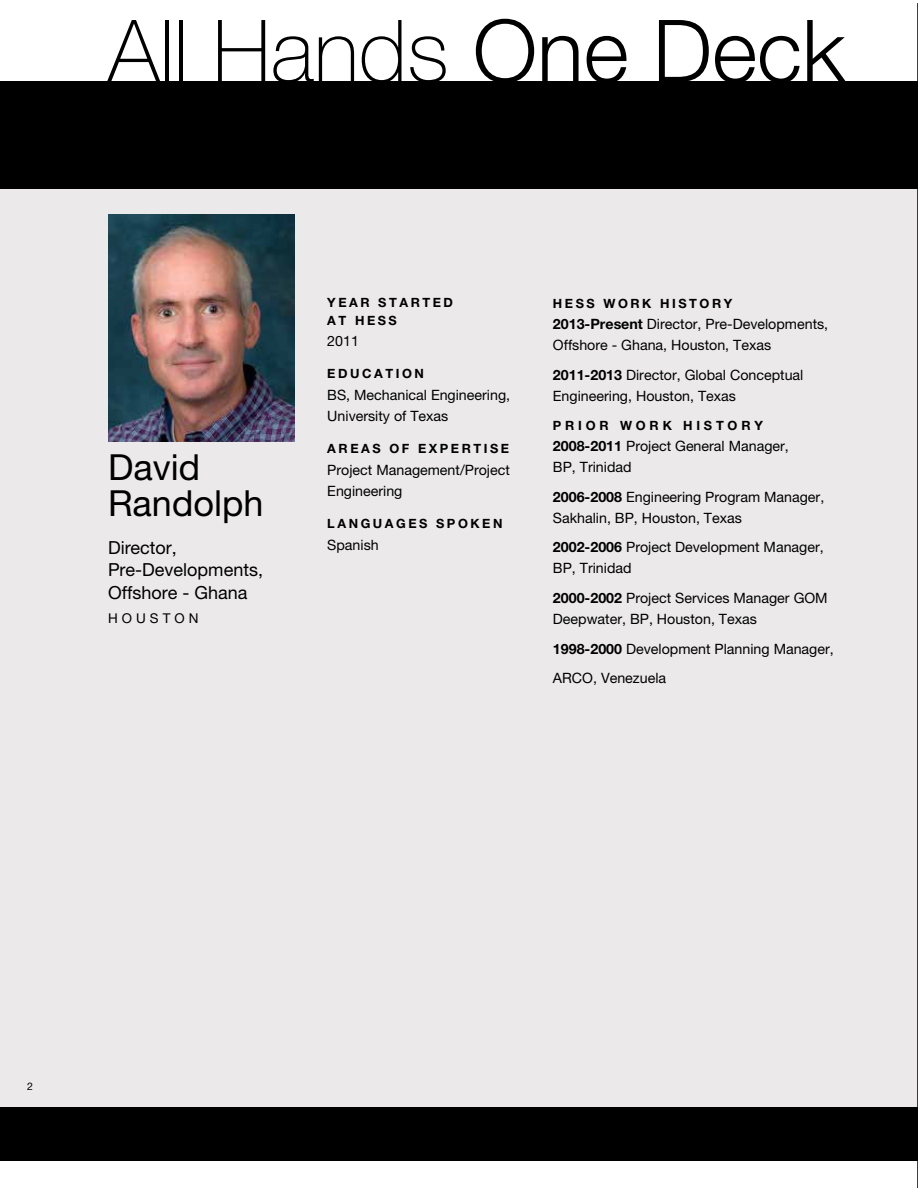
<style>
.page{position:relative;width:918px;height:1188px;background:#fff}
.page>*{position:absolute;margin:0;border:0;box-sizing:border-box;transform-origin:0 0}
.t1{font:100 86.7px "Helvetica Neue";color:#000}
.t2{font:36px/36px "Helvetica Neue";color:#000}
.t3{font:18px/22.5px "Helvetica Neue";color:#000}
.t4{font:14.25px/21px "Helvetica Neue";color:#000}
.t5{font:13.5px "Helvetica Neue";letter-spacing:.3em;color:#000}
.t6{font:700 12.75px/18px "Helvetica Neue";letter-spacing:.2em;color:#000}
.t7{font:700 12.75px "Helvetica Neue";letter-spacing:.3em;color:#000}
.t8{font:10.5px "Helvetica Neue";color:#000}
.s1{font-weight:300}
.s2{font-weight:700}
</style>
<div class="page">
<div style="left:0;top:120px;width:918px;height:1030px;background:#ebe9e9"></div>
<div style="left:0;top:81px;width:918px;height:108px;background:#000"></div>
<div style="left:0;top:1107px;width:918px;height:54px;background:#000"></div>
<hr style="left:917px;top:3px;width:1px;height:1185px;background:#000">
<img style="left:108px;top:215px;width:186px;height:226px">
<h1 class="t1" style="left:108px;top:2px;width:739px">All Hands <span class="s1">One Deck</span></h1>
<h2 class="t2" style="left:108px;top:448px;width:157px">David<br>Randolph</h2>
<p class="t6" style="left:327px;top:293px;width:127px">YEAR STARTED<br>AT HESS</p>
<p class="t4" style="left:327px;top:331px;width:33px">2011</p>
<p class="t6" style="left:327px;top:364px;width:98px">EDUCATION</p>
<p class="t4" style="left:327px;top:384px;width:184px;line-height:21.8px">BS, Mechanical Engineering,<br>University of Texas</p>
<p class="t6" style="left:327px;top:439px;width:183px">AREAS OF EXPERTISE</p>
<p class="t4" style="left:327px;top:459px;width:184px;line-height:21.8px">Project Management/Project<br>Engineering</p>
<p class="t6" style="left:327px;top:514px;width:177px">LANGUAGES SPOKEN</p>
<p class="t3" style="left:108px;top:536px;width:70px">Director,</p>
<p class="t4" style="left:327px;top:534px;width:53px">Spanish</p>
<p class="t3" style="left:108px;top:558px;width:157px">Pre-Developments,<br>Offshore - Ghana</p>
<p class="t5" style="left:108px;top:610px;width:92px">HOUSTON</p>
<p class="t6" style="left:553px;top:294px;width:181px">HESS WORK HISTORY</p>
<p class="t4" style="left:553px;top:313px;width:277px"><span class="s2">2013-Present</span> Director, Pre-Developments,<br>Offshore - Ghana, Houston, Texas</p>
<p class="t4" style="left:553px;top:364px;width:252px"><span class="s2">2011-2013</span> Director, Global Conceptual<br>Engineering, Houston, Texas</p>
<p class="t7" style="left:553px;top:418px;width:211px">PRIOR WORK HISTORY</p>
<p class="t4" style="left:553px;top:435px;width:237px"><span class="s2">2008-2011</span> Project General Manager,<br>BP, Trinidad</p>
<p class="t4" style="left:553px;top:486px;width:273px"><span class="s2">2006-2008</span> Engineering Program Manager,<br>Sakhalin, BP, Houston, Texas</p>
<p class="t4" style="left:553px;top:537px;width:272px"><span class="s2">2002-2006</span> Project Development Manager,<br>BP, Trinidad</p>
<p class="t4" style="left:553px;top:587px;width:276px"><span class="s2">2000-2002</span> Project Services Manager GOM<br>Deepwater, BP, Houston, Texas</p>
<p class="t4" style="left:553px;top:634px;width:282px;line-height:29.7px"><span class="s2">1998-2000</span> Development Planning Manager,<br>ARCO, Venezuela</p>
<p class="t8" style="left:27px;top:1080px;width:7px">2</p>
</div>
